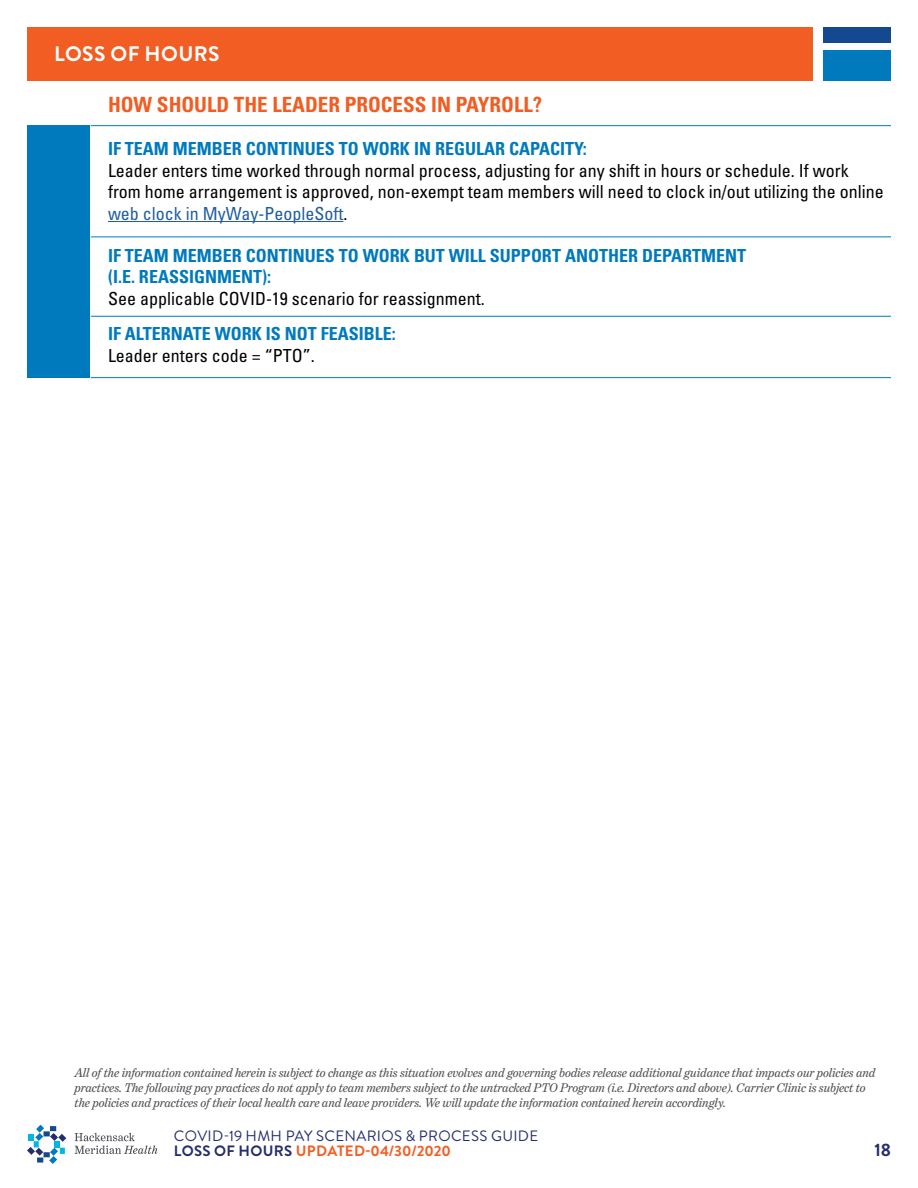
<style>
.page{position:relative;width:918px;height:1188px;background:#fff}
.page>*{position:absolute;margin:0;border:0;box-sizing:border-box;transform-origin:0 0}
.t1{font:700 condensed 21px "Univers";color:#f15d22}
.t2{font:700 21px "Brandon Grotesque";letter-spacing:.02em;color:#fff}
.t3{font:condensed 18px/21.6px "Univers";color:#000}
.t4{font:700 condensed 18px/21.6px "Univers";color:#007abd}
.t5{font:700 18px "Brandon Grotesque";color:#252e6b}
.t6{font:15px/15px "Brandon Grotesque";letter-spacing:.02em;color:#252e6b}
.t7{font:italic 12.75px/15px "Benton Modern";letter-spacing:-.005em;color:#4e4f53}
.s1{color:#215e9e}
.s2{font-weight:700}
.s3{font-weight:700;color:#f15d22}
</style>
<div class="page">
<div style="left:27px;top:27px;width:785px;height:54px;background:#f15d22"></div>
<svg style="left:27px;top:1125px;width:39px;height:39px"></svg>
<svg style="left:75px;top:1133px;width:82px;height:21px"></svg>
<div style="left:824px;top:50px;width:67px;height:31px;background:#007abd"></div>
<div style="left:824px;top:27px;width:67px;height:15px;background:#144991"></div>
<hr style="left:108px;top:221px;width:235px;height:1px;background:#215e9e">
<div style="left:27px;top:125px;width:63px;height:253px;background:#007abd"></div>
<hr style="left:91px;top:236px;width:800px;height:1px;background:#007abd">
<hr style="left:91px;top:377px;width:800px;height:1px;background:#007abd">
<hr style="left:91px;top:125px;width:800px;height:1px;background:#007abd">
<hr style="left:91px;top:316px;width:800px;height:1px;background:#007abd">
<h1 class="t2" style="left:54px;top:39px;width:167px">LOSS OF HOURS</h1>
<h1 class="t1" style="left:108px;top:91px;width:436px">HOW SHOULD THE LEADER PROCESS IN PAYROLL?</h1>
<h2 class="t4" style="left:108px;top:138px;width:480px">IF TEAM MEMBER CONTINUES TO WORK IN REGULAR CAPACITY:</h2>
<p class="t3" style="left:108px;top:159px;width:777px">Leader enters time worked through normal process, adjusting for any shift in hours or schedule. If work from home arrangement is approved, non-exempt team members will need to clock in/out utilizing the online <span class="s1">web clock in MyWay-PeopleSoft</span>.</p>
<h2 class="t4" style="left:108px;top:244px;width:640px">IF TEAM MEMBER CONTINUES TO WORK BUT WILL SUPPORT ANOTHER DEPARTMENT (I.E. REASSIGNMENT):</h2>
<h2 class="t3" style="left:108px;top:287px;width:378px">See applicable COVID-19 scenario for reassignment.</h2>
<h2 class="t4" style="left:108px;top:322px;width:289px">IF ALTERNATE WORK IS NOT FEASIBLE:</h2>
<h2 class="t3" style="left:108px;top:344px;width:208px">Leader enters code = “PTO”.</h2>
<p class="t7" style="left:75px;top:1065px;width:802px">All of the information contained herein is subject to change as this situation evolves and governing bodies release additional guidance that impacts our policies and practices. The following pay practices do not apply to team members subject to the untracked PTO Program (i.e. Directors and above). Carrier Clinic is subject to the policies and practices of their local health care and leave providers. We will update the information contained herein accordingly.</p>
<p class="t6" style="left:174px;top:1128px;width:366px">COVID-19 HMH PAY SCENARIOS &amp; PROCESS GUIDE<br><span class="s2">LOSS OF HOURS</span> <span class="s3">UPDATED-04/30/2020</span></p>
<h2 class="t5" style="left:874px;top:1137px;width:18px">18</h2>
</div>
